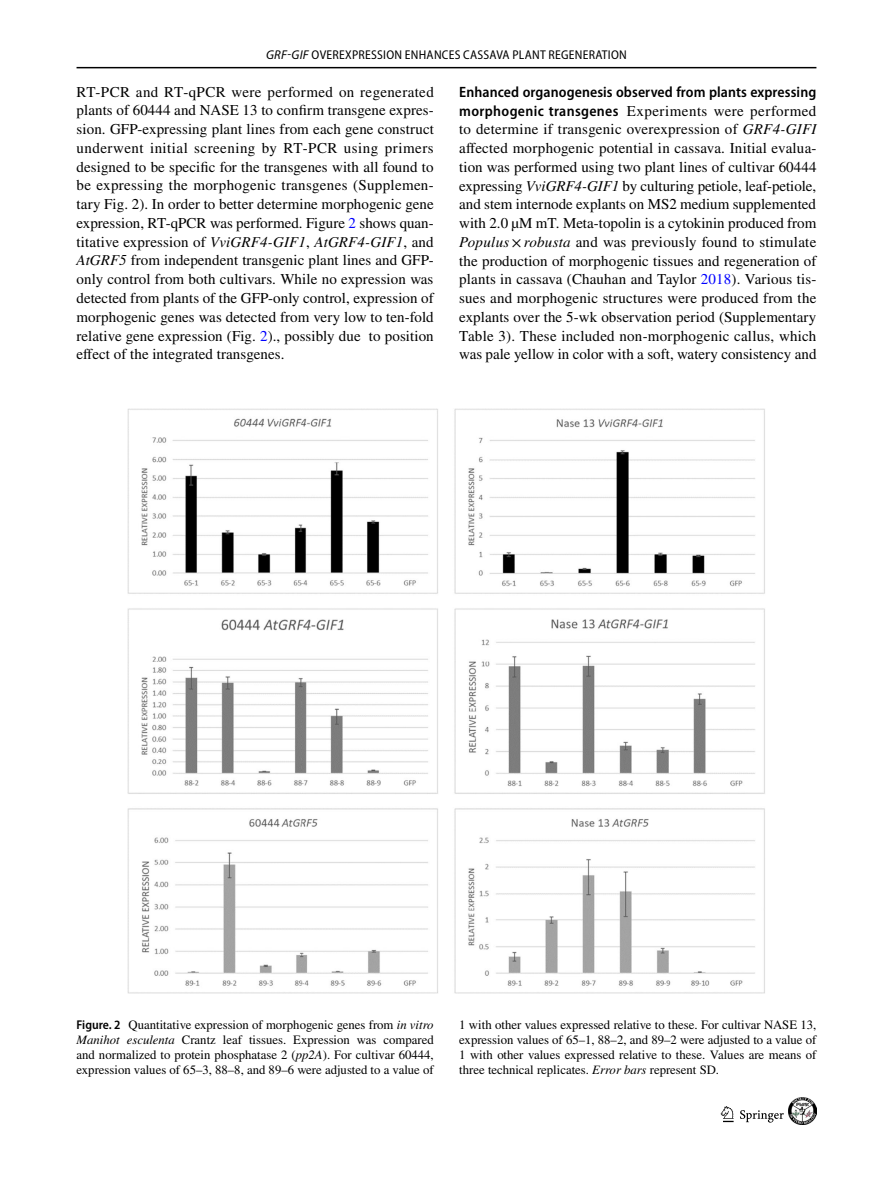
<style>
.page{position:relative;width:893px;height:1187px;background:#fff}
.page>*{position:absolute;margin:0;border:0;box-sizing:border-box;transform-origin:0 0}
.t1{font:15px/18.8px "STIX";letter-spacing:.005em;color:#000;text-align:justify}
.t2{font:600 semi-condensed 15px "Myriad Pro";letter-spacing:.005em;color:#000}
.t3{font:12.75px/15px "STIX";color:#000;text-align:justify}
.t4{font:12.75px "Myriad Pro Semi Cn 3";letter-spacing:.02em;color:#000}
.s1{font-family:"Myriad Pro";font-style:italic}
.s2{color:#00f}
.s3{font-style:italic}
.s4{font-family:"Myriad Pro";font-weight:600;font-stretch:semi-condensed}
</style>
<div class="page">
<hr style="left:77px;top:67px;width:739px;height:1px;background:#000">
<svg style="left:721px;top:1106px;width:13px;height:15px"></svg>
<svg style="left:740px;top:1110px;width:44px;height:12px"></svg>
<img style="left:789px;top:1097px;width:27px;height:27px">
<img style="left:128px;top:408px;width:637px;height:585px">
<p class="t4" style="left:266px;top:48px;width:362px"><span class="s1">GRF</span>-<span class="s1">GIF</span> OVEREXPRESSION ENHANCES CASSAVA PLANT REGENERATION</p>
<p class="t1" style="left:77px;top:83px;width:359px">RT-PCR and RT-qPCR were performed on regenerated plants of 60444 and NASE 13 to confirm transgene expres&shy;sion. GFP-expressing plant lines from each gene construct underwent initial screening by RT-PCR using primers designed to be specific for the transgenes with all found to be expressing the morphogenic transgenes (Supplemen&shy;tary Fig. 2). In order to better determine morphogenic gene expression, RT-qPCR was performed. Figure <span class="s2">2</span> shows quan&shy;titative expression of <span class="s3">VviGRF4-GIF1</span>, <span class="s3">AtGRF4-GIF1</span>, and <span class="s3">AtGRF5</span> from independent transgenic plant lines and GFP&shy;only control from both cultivars. While no expression was detected from plants of the GFP-only control, expression of morphogenic genes was detected from very low to ten-fold relative gene expression (Fig. <span class="s2">2</span>)., possibly due to position effect of the integrated transgenes.</p>
<p class="t2" style="left:459px;top:83px;width:359px">Enhanced organogenesis observed from plants expressing</p>
<p class="t1" style="left:459px;top:102px;width:359px"><span class="s4">morphogenic transgenes</span> Experiments were performed to determine if transgenic overexpression of <span class="s3">GRF4-GIFI </span>affected morphogenic potential in cassava. Initial evalua&shy;tion was performed using two plant lines of cultivar 60444 expressing <span class="s3">VviGRF4-GIF1</span> by culturing petiole, leaf-petiole, and stem internode explants on MS2 medium supplemented with 2.0 µM mT. Meta-topolin is a cytokinin produced from <span class="s3">Populus</span> × <span class="s3">robusta</span> and was previously found to stimulate the production of morphogenic tissues and regeneration of plants in cassava (Chauhan and Taylor <span class="s2">2018</span>). Various tis&shy;sues and morphogenic structures were produced from the explants over the 5-wk observation period (Supplementary Table 3). These included non-morphogenic callus, which was pale yellow in color with a soft, watery consistency and</p>
<p class="t3" style="left:77px;top:1017px;width:359px"><span class="s4">Figure. 2</span> Quantitative expression of morphogenic genes from <span class="s3">in vitro Manihot esculenta</span> Crantz leaf tissues. Expression was compared and normalized to protein phosphatase 2 (<span class="s3">pp2A</span>). For cultivar 60444, expression values of 65–3, 88–8, and 89–6 were adjusted to a value of</p>
<p class="t3" style="left:459px;top:1017px;width:359px">1 with other values expressed relative to these. For cultivar NASE 13, expression values of 65–1, 88–2, and 89–2 were adjusted to a value of 1 with other values expressed relative to these. Values are means of three technical replicates. <span class="s3">Error bars</span> represent SD.</p>
</div>
